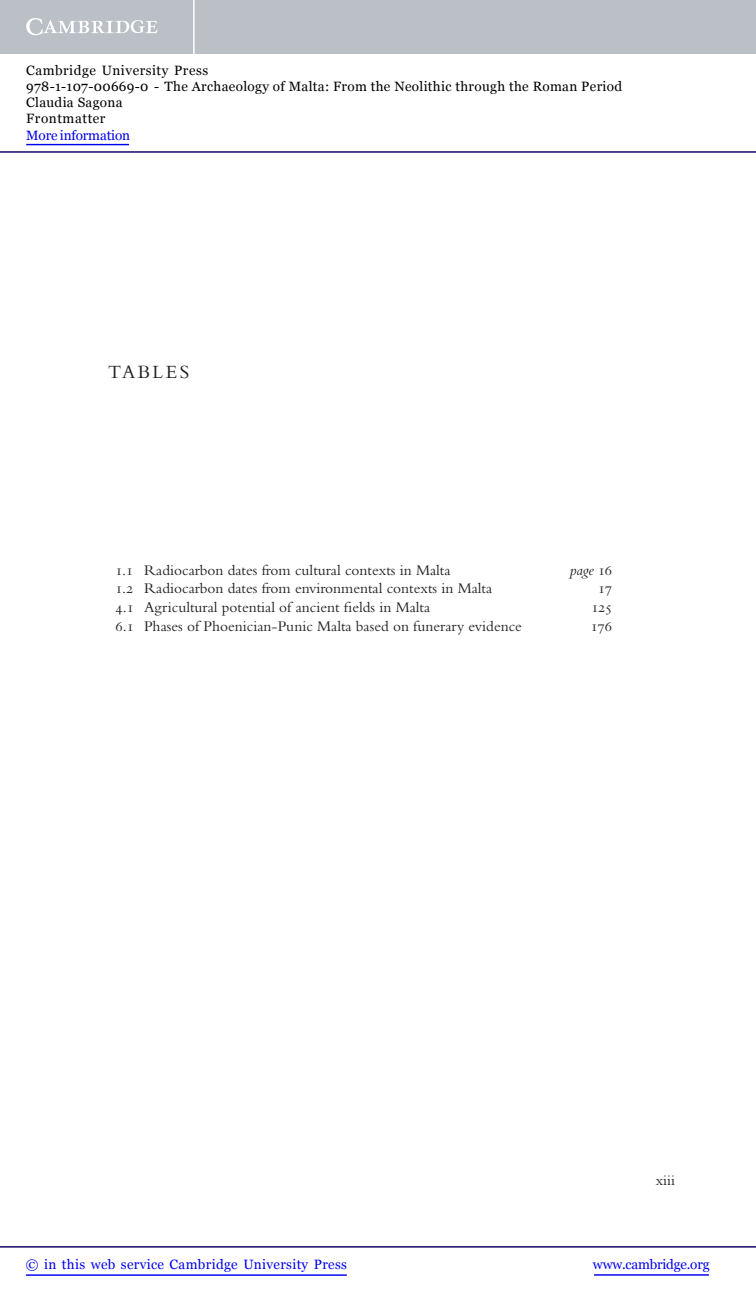
<style>
.page{position:relative;width:756px;height:1298px;background:#fff}
.page>*{position:absolute;margin:0;border:0;box-sizing:border-box;transform-origin:0 0}
.t1{font:19.5px "Bembo Std";color:#231f20}
.t2{font:15.3px "Bembo Std";color:#231f20}
.t3{font:italic 15.3px "Bembo Std";color:#231f20}
.t4{font:15px "Bembo Std";color:#231f20}
.t5{font:13.5px/16.2px "Georgia";letter-spacing:.025em;color:#000}
.t6{font:13.5px "Georgia";letter-spacing:.025em;color:#0000f1}
.t7{font:13.5px "Georgia";letter-spacing:-.015em;color:#0000f1}
.t8{font:13.5px "Georgia";letter-spacing:-.01em;color:#0000f1}
.s1{font-style:normal}
</style>
<div class="page">
<div style="left:0;top:0;width:756px;height:54px;background:#bac0c6"></div>
<svg style="left:26px;top:18px;width:132px;height:17px"></svg>
<hr style="left:193px;top:0;width:2px;height:54px;background:#fff">
<hr style="left:0;top:151px;width:756px;height:2px;background:#150666">
<hr style="left:594px;top:1274px;width:115px;height:1px;background:#0000f1">
<hr style="left:0;top:1246px;width:756px;height:1px;background:#150666">
<hr style="left:26px;top:1274px;width:321px;height:1px;background:#0000f1">
<hr style="left:26px;top:144px;width:103px;height:1px;background:#0000f1">
<p class="t5" style="left:26px;top:62px;width:597px">Cambridge University Press<br>978-1-107-00669-0 - The Archaeology of Malta: From the Neolithic through the Roman Period Claudia Sagona<br>Frontmatter</p>
<p class="t8" style="left:26px;top:127px;width:105px">More information</p>
<p class="t1" style="left:108px;top:364px;width:83px">TAB LE S</p>
<p class="t2" style="left:116px;top:564px;width:337px">1.1 Radiocarbon dates from cultural contexts in Malta</p>
<p class="t3" style="left:570px;top:564px;width:44px">page <span class="s1">16</span></p>
<p class="t2" style="left:116px;top:583px;width:378px">1.2 Radiocarbon dates from environmental contexts in Malta</p>
<p class="t2" style="left:598px;top:583px;width:15px">17</p>
<p class="t2" style="left:116px;top:601px;width:316px">4.1 Agricultural potential of ancient fields in Malta</p>
<p class="t2" style="left:592px;top:601px;width:22px">125</p>
<p class="t2" style="left:116px;top:620px;width:408px">6.1 Phases of Phoenician-Punic Malta based on funerary evidence</p>
<p class="t2" style="left:591px;top:620px;width:23px">176</p>
<p class="t4" style="left:656px;top:1175px;width:21px">xiii</p>
<p class="t6" style="left:26px;top:1256px;width:323px">© in this web service Cambridge University Press</p>
<p class="t7" style="left:593px;top:1256px;width:118px">www.cambridge.org</p>
</div>
